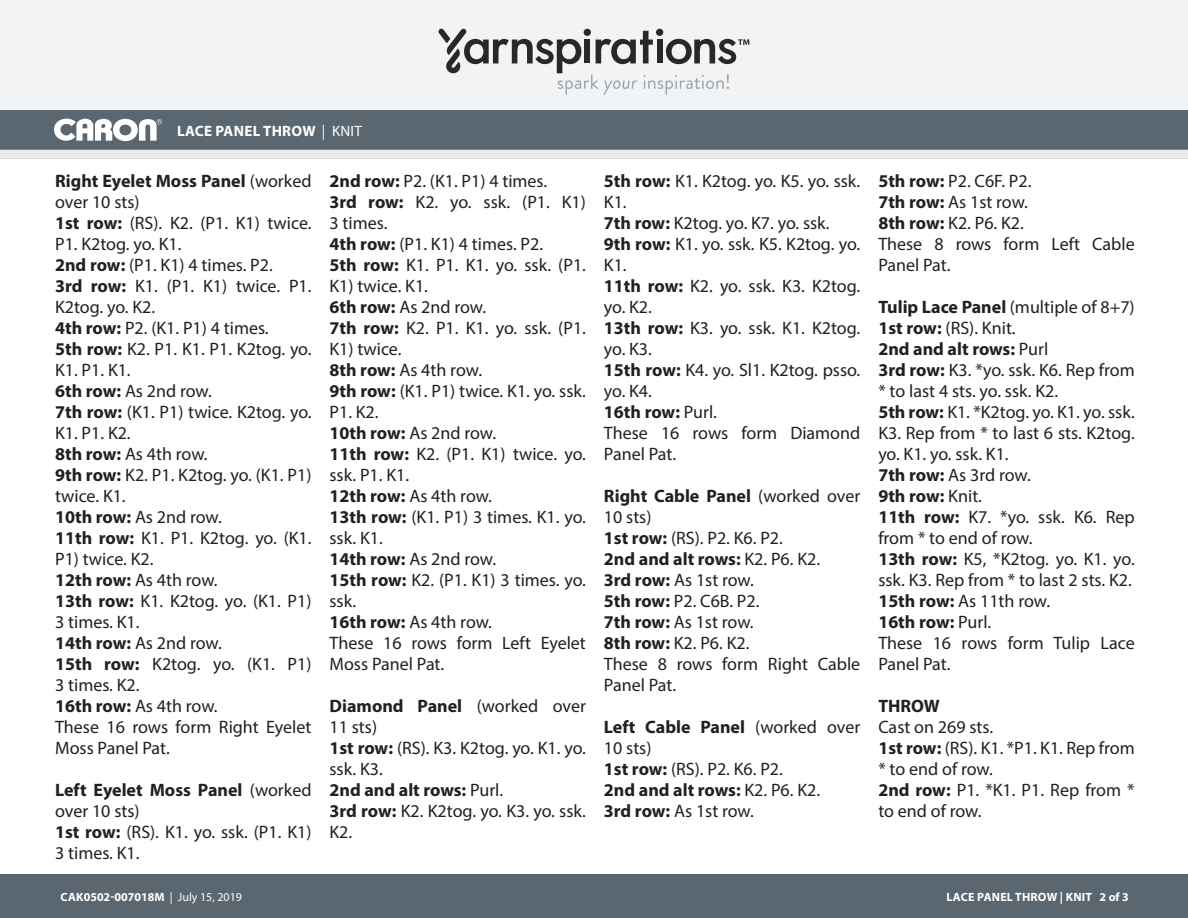
<style>
.page{position:relative;width:1188px;height:918px;background:#fff}
.page>*{position:absolute;margin:0;border:0;box-sizing:border-box;transform-origin:0 0}
.Body{font:18px/21px "Myriad Pro";color:#231f20}
.Body-2{font:700 18px/21px "Myriad Pro";color:#231f20}
.Pattern_Title{font:700 15px "Myriad Pro";letter-spacing:.02em;color:#fff}
.t1{font:700 12px "Myriad Pro";letter-spacing:.015em;color:#fff}
.s1{font-weight:400}
.s2{font-weight:700}
</style>
<div class="page">
<div style="left:0;top:0;width:1188px;height:110px;background:#f2f3f4"></div>
<svg style="left:438px;top:29px;width:311px;height:66px"></svg>
<div style="left:0;top:875px;width:1188px;height:43px;background:#5a6670"></div>
<div style="left:0;top:150px;width:1188px;height:8px;background:#eaeced"></div>
<div style="left:0;top:110px;width:1188px;height:40px;background:#5a6670"></div>
<svg style="left:54px;top:119px;width:108px;height:22px"></svg>
<p class="Pattern_Title" style="left:177px;top:121px;width:186px">LACE PANEL THROW <span class="s1">| KNIT</span></p>
<p class="Body-2" style="left:55px;top:170px;width:258px">Right Eyelet Moss Panel <span class="s1">(worked over 10 sts)</span></p>
<p class="Body" style="left:55px;top:212px;width:258px"><span class="s2">1st row:</span> (RS). K2. (P1. K1) twice.<br>P1. K2tog. yo. K1.</p>
<p class="Body" style="left:55px;top:254px;width:219px"><span class="s2">2nd row:</span> (P1. K1) 4 times. P2.</p>
<p class="Body" style="left:55px;top:275px;width:258px"><span class="s2">3rd row:</span> K1. (P1. K1) twice. P1.<br>K2tog. yo. K2.</p>
<p class="Body" style="left:55px;top:317px;width:215px"><span class="s2">4th row:</span> P2. (K1. P1) 4 times.</p>
<p class="Body" style="left:55px;top:338px;width:258px"><span class="s2">5th row:</span> K2. P1. K1. P1. K2tog. yo.<br>K1. P1. K1.</p>
<p class="Body" style="left:55px;top:380px;width:158px"><span class="s2">6th row:</span> As 2nd row.</p>
<p class="Body" style="left:55px;top:401px;width:258px"><span class="s2">7th row:</span> (K1. P1) twice. K2tog. yo.<br>K1. P1. K2.</p>
<p class="Body" style="left:55px;top:443px;width:154px"><span class="s2">8th row:</span> As 4th row.</p>
<p class="Body" style="left:55px;top:464px;width:258px"><span class="s2">9th row:</span> K2. P1. K2tog. yo. (K1. P1) twice. K1.</p>
<p class="Body" style="left:55px;top:506px;width:168px"><span class="s2">10th row:</span> As 2nd row.</p>
<p class="Body" style="left:55px;top:527px;width:258px"><span class="s2">11th row:</span> K1. P1. K2tog. yo. (K1.<br>P1) twice. K2.</p>
<p class="Body" style="left:55px;top:569px;width:164px"><span class="s2">12th row:</span> As 4th row.</p>
<p class="Body" style="left:55px;top:590px;width:258px"><span class="s2">13th row:</span> K1. K2tog. yo. (K1. P1)<br>3 times. K1.</p>
<p class="Body" style="left:55px;top:632px;width:168px"><span class="s2">14th row:</span> As 2nd row.</p>
<p class="Body" style="left:55px;top:653px;width:258px"><span class="s2">15th row:</span> K2tog. yo. (K1. P1)<br>3 times. K2.</p>
<p class="Body" style="left:55px;top:695px;width:164px"><span class="s2">16th row:</span> As 4th row.</p>
<p class="Body" style="left:55px;top:716px;width:258px">These 16 rows form Right Eyelet<br>Moss Panel Pat.</p>
<p class="Body-2" style="left:55px;top:779px;width:258px">Left Eyelet Moss Panel <span class="s1">(worked over 10 sts)</span></p>
<p class="Body" style="left:55px;top:821px;width:258px"><span class="s2">1st row:</span> (RS). K1. yo. ssk. (P1. K1)<br>3 times. K1.</p>
<p class="Body" style="left:330px;top:170px;width:219px"><span class="s2">2nd row:</span> P2. (K1. P1) 4 times.</p>
<p class="Body" style="left:330px;top:191px;width:258px"><span class="s2">3rd row:</span> K2. yo. ssk. (P1. K1)<br>3 times.</p>
<p class="Body" style="left:330px;top:233px;width:215px"><span class="s2">4th row:</span> (P1. K1) 4 times. P2.</p>
<p class="Body" style="left:330px;top:254px;width:258px"><span class="s2">5th row:</span> K1. P1. K1. yo. ssk. (P1.<br>K1) twice. K1.</p>
<p class="Body" style="left:330px;top:296px;width:158px"><span class="s2">6th row:</span> As 2nd row.</p>
<p class="Body" style="left:330px;top:317px;width:258px"><span class="s2">7th row:</span> K2. P1. K1. yo. ssk. (P1.<br>K1) twice.</p>
<p class="Body" style="left:330px;top:359px;width:154px"><span class="s2">8th row:</span> As 4th row.</p>
<p class="Body" style="left:330px;top:380px;width:258px"><span class="s2">9th row:</span> (K1. P1) twice. K1. yo. ssk.<br>P1. K2.</p>
<p class="Body" style="left:330px;top:422px;width:168px"><span class="s2">10th row:</span> As 2nd row.</p>
<p class="Body" style="left:330px;top:443px;width:258px"><span class="s2">11th row:</span> K2. (P1. K1) twice. yo. ssk. P1. K1.</p>
<p class="Body" style="left:330px;top:485px;width:164px"><span class="s2">12th row:</span> As 4th row.</p>
<p class="Body" style="left:330px;top:506px;width:258px"><span class="s2">13th row:</span> (K1. P1) 3 times. K1. yo. ssk. K1.</p>
<p class="Body" style="left:330px;top:548px;width:168px"><span class="s2">14th row:</span> As 2nd row.</p>
<p class="Body" style="left:330px;top:569px;width:258px"><span class="s2">15th row:</span> K2. (P1. K1) 3 times. yo. ssk.</p>
<p class="Body" style="left:330px;top:611px;width:164px"><span class="s2">16th row:</span> As 4th row.</p>
<p class="Body" style="left:330px;top:632px;width:258px">These 16 rows form Left Eyelet<br>Moss Panel Pat.</p>
<p class="Body" style="left:330px;top:695px;width:258px"><span class="s2">Diamond Panel</span> (worked over<br>11 sts)</p>
<p class="Body" style="left:330px;top:737px;width:258px"><span class="s2">1st row:</span> (RS). K3. K2tog. yo. K1. yo. ssk. K3.</p>
<p class="Body-2" style="left:330px;top:779px;width:175px">2nd and alt rows: <span class="s1">Purl.</span></p>
<p class="Body" style="left:330px;top:800px;width:258px"><span class="s2">3rd row:</span> K2. K2tog. yo. K3. yo. ssk.<br>K2.</p>
<p class="Body" style="left:604px;top:170px;width:258px"><span class="s2">5th row:</span> K1. K2tog. yo. K5. yo. ssk.<br>K1.</p>
<p class="Body" style="left:604px;top:212px;width:227px"><span class="s2">7th row:</span> K2tog. yo. K7. yo. ssk.</p>
<p class="Body" style="left:604px;top:233px;width:258px"><span class="s2">9th row:</span> K1. yo. ssk. K5. K2tog. yo.<br>K1.</p>
<p class="Body" style="left:604px;top:275px;width:258px"><span class="s2">11th row:</span> K2. yo. ssk. K3. K2tog. yo. K2.</p>
<p class="Body" style="left:604px;top:317px;width:258px"><span class="s2">13th row:</span> K3. yo. ssk. K1. K2tog. yo. K3.</p>
<p class="Body" style="left:604px;top:359px;width:258px"><span class="s2">15th row:</span> K4. yo. Sl1. K2tog. psso. yo. K4.</p>
<p class="Body-2" style="left:604px;top:401px;width:114px">16th row: <span class="s1">Purl.</span></p>
<p class="Body" style="left:604px;top:422px;width:258px">These 16 rows form Diamond<br>Panel Pat.</p>
<p class="Body" style="left:604px;top:485px;width:258px"><span class="s2">Right Cable Panel</span> (worked over<br>10 sts)</p>
<p class="Body" style="left:604px;top:527px;width:180px"><span class="s2">1st row:</span> (RS). P2. K6. P2.</p>
<p class="Body-2" style="left:604px;top:548px;width:218px">2nd and alt rows: <span class="s1">K2. P6. K2.</span></p>
<p class="Body" style="left:604px;top:569px;width:151px"><span class="s2">3rd row:</span> As 1st row.</p>
<p class="Body" style="left:604px;top:590px;width:157px"><span class="s2">5th row:</span> P2. C6B. P2.</p>
<p class="Body" style="left:604px;top:611px;width:151px"><span class="s2">7th row:</span> As 1st row.</p>
<p class="Body" style="left:604px;top:632px;width:147px"><span class="s2">8th row:</span> K2. P6. K2.</p>
<p class="Body" style="left:604px;top:653px;width:258px">These 8 rows form Right Cable<br>Panel Pat.</p>
<p class="Body" style="left:604px;top:716px;width:258px"><span class="s2">Left Cable Panel</span> (worked over<br>10 sts)</p>
<p class="Body" style="left:604px;top:758px;width:180px"><span class="s2">1st row:</span> (RS). P2. K6. P2.</p>
<p class="Body-2" style="left:604px;top:779px;width:218px">2nd and alt rows: <span class="s1">K2. P6. K2.</span></p>
<p class="Body" style="left:604px;top:800px;width:151px"><span class="s2">3rd row:</span> As 1st row.</p>
<p class="Body" style="left:878px;top:170px;width:155px"><span class="s2">5th row:</span> P2. C6F. P2.</p>
<p class="Body" style="left:878px;top:191px;width:151px"><span class="s2">7th row:</span> As 1st row.</p>
<p class="Body" style="left:878px;top:212px;width:147px"><span class="s2">8th row:</span> K2. P6. K2.</p>
<p class="Body" style="left:878px;top:233px;width:258px">These 8 rows form Left Cable<br>Panel Pat.</p>
<p class="Body" style="left:878px;top:296px;width:258px"><span class="s2">Tulip Lace Panel</span> (multiple of 8+7)</p>
<p class="Body" style="left:878px;top:317px;width:139px"><span class="s2">1st row:</span> (RS). Knit.</p>
<p class="Body-2" style="left:878px;top:338px;width:172px">2nd and alt rows: <span class="s1">Purl</span></p>
<p class="Body" style="left:878px;top:359px;width:258px"><span class="s2">3rd row:</span> K3. *yo. ssk. K6. Rep from * to last 4 sts. yo. ssk. K2.</p>
<p class="Body" style="left:878px;top:401px;width:258px;text-align:justify"><span class="s2">5th row:</span> K1. *K2tog. yo. K1. yo. ssk.<br>K3. Rep from * to last 6 sts. K2tog. yo. K1. yo. ssk. K1.</p>
<p class="Body" style="left:878px;top:464px;width:154px"><span class="s2">7th row:</span> As 3rd row.</p>
<p class="Body-2" style="left:878px;top:485px;width:105px">9th row: <span class="s1">Knit.</span></p>
<p class="Body" style="left:878px;top:506px;width:258px"><span class="s2">11th row:</span> K7. *yo. ssk. K6. Rep from * to end of row.</p>
<p class="Body" style="left:878px;top:548px;width:258px"><span class="s2">13th row:</span> K5, *K2tog. yo. K1. yo. ssk. K3. Rep from * to last 2 sts. K2.</p>
<p class="Body" style="left:878px;top:590px;width:173px"><span class="s2">15th row:</span> As 11th row.</p>
<p class="Body-2" style="left:878px;top:611px;width:114px">16th row: <span class="s1">Purl.</span></p>
<p class="Body" style="left:878px;top:632px;width:258px">These 16 rows form Tulip Lace<br>Panel Pat.</p>
<p class="Body-2" style="left:878px;top:695px;width:63px">THROW</p>
<p class="Body" style="left:878px;top:716px;width:116px">Cast on 269 sts.</p>
<p class="Body" style="left:878px;top:737px;width:258px"><span class="s2">1st row:</span> (RS). K1. *P1. K1. Rep from * to end of row.</p>
<p class="Body" style="left:878px;top:779px;width:258px"><span class="s2">2nd row:</span> P1. *K1. P1. Rep from * to end of row.</p>
<p class="t1" style="left:61px;top:889px;width:183px">CAK0502-007018M <span class="s1">| July 15, 2019</span></p>
<p class="t1" style="left:947px;top:889px;width:184px">LACE PANEL THROW | KNIT 2 of 3</p>
</div>
